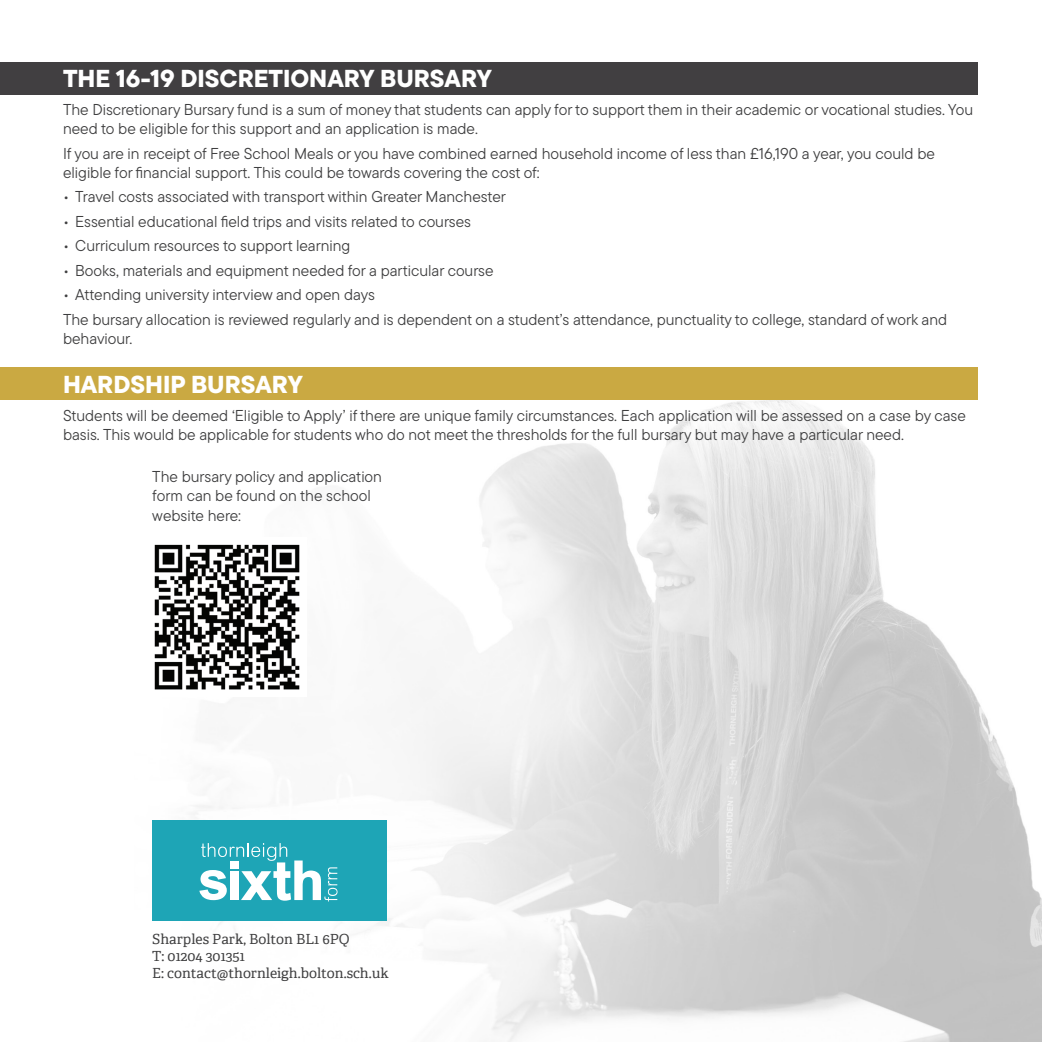
<style>
.page{position:relative;width:1042px;height:1042px;background:#fff}
.page>*{position:absolute;margin:0;border:0;box-sizing:border-box;transform-origin:0 0}
.t1{font:800 24.5px "TT Commons Pro";color:#fff}
.t2{font:15.75px/19.2px "TT Commons Pro";color:#3e3e3f}
.t3{font:14px "Adelle";color:#3e3e3f}
</style>
<div class="page">
<img style="left:135px;top:367px;width:907px;height:675px">
<div style="left:152px;top:820px;width:235px;height:101px;background:#1ea5b6"></div>
<svg style="left:199px;top:843px;width:138px;height:58px"></svg>
<div style="left:0;top:367px;width:977px;height:32px;background:#caa942"></div>
<div style="left:0;top:62px;width:977px;height:32px;background:#413f41"></div>
<img style="left:147px;top:537px;width:159px;height:159px">
<p class="t1" style="left:63px;top:59px;width:430px">THE 16-19 DISCRETIONARY BURSARY</p>
<p class="t2" style="left:63px;top:100px;width:911px">The Discretionary Bursary fund is a sum of money that students can apply for to support them in their academic or vocational studies. You need to be eligible for this support and an application is made.</p>
<p class="t2" style="left:63px;top:144px;width:873px">If you are in receipt of Free School Meals or you have combined earned household income of less than £16,190 a year, you could be eligible for financial support. This could be towards covering the cost of:</p>
<p class="t2" style="left:63px;top:187px;width:444px">• Travel costs associated with transport within Greater Manchester</p>
<p class="t2" style="left:63px;top:212px;width:410px">• Essential educational field trips and visits related to courses</p>
<p class="t2" style="left:63px;top:236px;width:289px">• Curriculum resources to support learning</p>
<p class="t2" style="left:63px;top:261px;width:432px">• Books, materials and equipment needed for a particular course</p>
<p class="t2" style="left:63px;top:285px;width:313px">• Attending university interview and open days</p>
<p class="t2" style="left:63px;top:310px;width:886px">The bursary allocation is reviewed regularly and is dependent on a student’s attendance, punctuality to college, standard of work and behaviour.</p>
<p class="t1" style="left:63px;top:365px;width:241px">HARDSHIP BURSARY</p>
<p class="t2" style="left:63px;top:406px;width:904px">Students will be deemed ‘Eligible to Apply’ if there are unique family circumstances. Each application will be assessed on a case by case basis. This would be applicable for students who do not meet the thresholds for the full bursary but may have a particular need.</p>
<p class="t2" style="left:152px;top:467px;width:231px">The bursary policy and application form can be found on the school website here:</p>
<p class="t3" style="left:152px;top:931px;width:199px">Sharples Park, Bolton BL1 6PQ</p>
<p class="t3" style="left:152px;top:948px;width:94px">T: 01204 301351</p>
<p class="t3" style="left:152px;top:964px;width:238px">E: contact@thornleigh.bolton.sch.uk</p>
</div>
